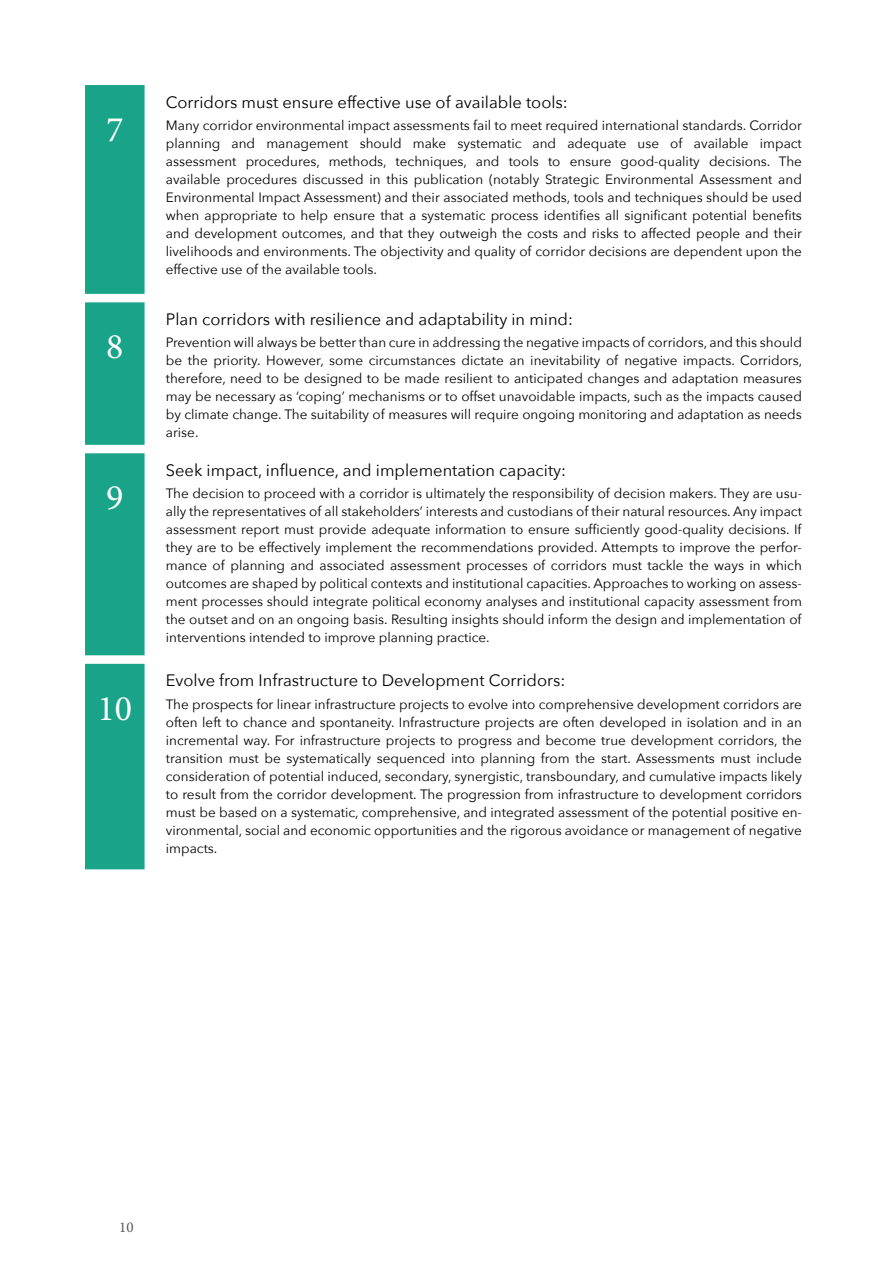
<style>
.page{position:relative;width:893px;height:1263px;background:#fff}
.page>*{position:absolute;margin:0;border:0;box-sizing:border-box;transform-origin:0 0}
.t1{font:36px "Minion Pro";color:#fff}
.t2{font:16.5px "Avenir Next";color:#000}
.t3{font:15px "Minion Pro";color:#58595b}
.t4{font:13.5px/18px "Avenir Next";color:#000;text-align:justify}
</style>
<div class="page">
<svg style="left:85px;top:85px;width:60px;height:784px;background:#22a68d"></svg>
<h1 class="t1" style="left:106px;top:105px;width:19px">7</h1>
<h1 class="t1" style="left:106px;top:323px;width:19px">8</h1>
<h1 class="t1" style="left:106px;top:474px;width:19px">9</h1>
<h1 class="t1" style="left:98px;top:684px;width:36px">10</h1>
<p class="t2" style="left:166px;top:88px;width:404px">Corridors must ensure effective use of available tools:</p>
<p class="t4" style="left:166px;top:116px;width:638px">Many corridor environmental impact assessments fail to meet required international standards. Corridor planning and management should make systematic and adequate use of available impact assessment procedures, methods, techniques, and tools to ensure good-quality decisions. The available procedures discussed in this publication (notably Strategic Environmental Assessment and Environmental Impact Assessment) and their associated methods, tools and techniques should be used when appropriate to help ensure that a systematic process identifies all significant potential benefits and development outcomes, and that they outweigh the costs and risks to affected people and their livelihoods and environments. The objectivity and quality of corridor decisions are dependent upon the effective use of the available tools.</p>
<p class="t2" style="left:166px;top:305px;width:409px">Plan corridors with resilience and adaptability in mind:</p>
<p class="t4" style="left:166px;top:333px;width:638px">Prevention will always be better than cure in addressing the negative impacts of corridors, and this should be the priority. However, some circumstances dictate an inevitability of negative impacts. Corridors, therefore, need to be designed to be made resilient to anticipated changes and adaptation measures may be necessary as ‘coping’ mechanisms or to offset unavoidable impacts, such as the impacts caused by climate change. The suitability of measures will require ongoing monitoring and adaptation as needs arise.</p>
<p class="t2" style="left:166px;top:456px;width:402px">Seek impact, influence, and implementation capacity:</p>
<p class="t4" style="left:166px;top:484px;width:638px">The decision to proceed with a corridor is ultimately the responsibility of decision makers. They are usu&shy;ally the representatives of all stakeholders’ interests and custodians of their natural resources. Any impact assessment report must provide adequate information to ensure sufficiently good-quality decisions. If they are to be effectively implement the recommendations provided. Attempts to improve the perfor&shy;mance of planning and associated assessment processes of corridors must tackle the ways in which outcomes are shaped by political contexts and institutional capacities. Approaches to working on assess&shy;ment processes should integrate political economy analyses and institutional capacity assessment from the outset and on an ongoing basis. Resulting insights should inform the design and implementation of interventions intended to improve planning practice.</p>
<p class="t2" style="left:166px;top:667px;width:401px">Evolve from Infrastructure to Development Corridors:</p>
<p class="t4" style="left:166px;top:694px;width:638px">The prospects for linear infrastructure projects to evolve into comprehensive development corridors are often left to chance and spontaneity. Infrastructure projects are often developed in isolation and in an incremental way. For infrastructure projects to progress and become true development corridors, the transition must be systematically sequenced into planning from the start. Assessments must include consideration of potential induced, secondary, synergistic, transboundary, and cumulative impacts likely to result from the corridor development. The progression from infrastructure to development corridors must be based on a systematic, comprehensive, and integrated assessment of the potential positive en&shy;vironmental, social and economic opportunities and the rigorous avoidance or management of negative impacts.</p>
<p class="t3" style="left:119px;top:1217px;width:16px">10</p>
</div>
